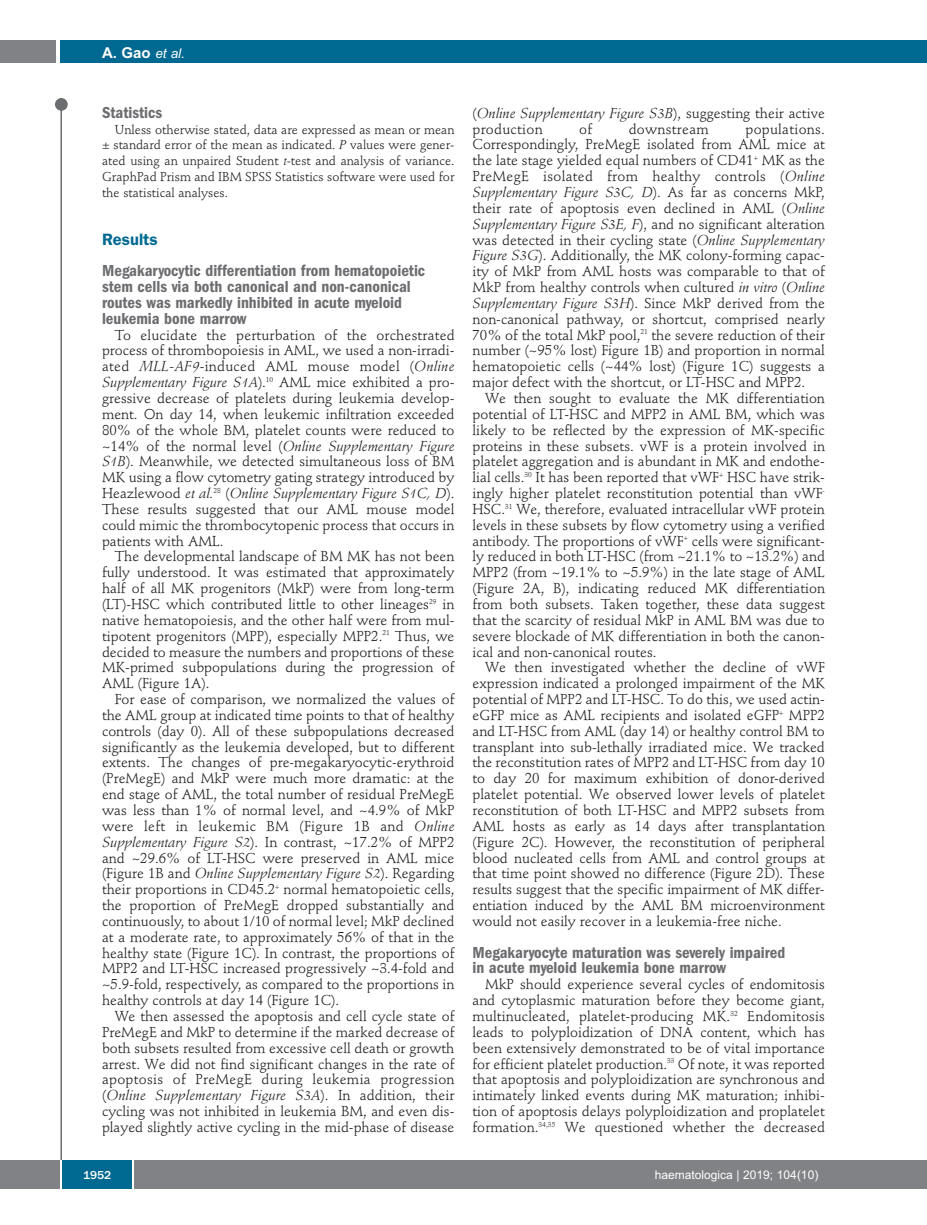
<style>
.page{position:relative;width:927px;height:1225px;background:#fff}
.page>*{position:absolute;margin:0;border:0;box-sizing:border-box;transform-origin:0 0}
.t1{font:600 condensed 16.5px/15.9px "Franklin Gothic";color:#6c6d70}
.t2{font:600 16.5px "Franklin Gothic";color:#006991}
.t3{font:700 15px "Arial";color:#fff}
.t4{font:14.25px/15.9px "Stempel Schneidler";color:#231f20;text-align:justify}
.t5{font:14.25px/15.9px "Stempel Schneidler";letter-spacing:.02em;color:#231f20}
.t6{font:12.75px/15.9px "Stempel Schneidler";color:#231f20;text-align:justify}
.t7{font:12px "Arial";color:#fff}
.t8{font:500 12px "Franklin Gothic";color:#fff}
.s1{font-weight:400;font-style:italic;font-size:13.5px}
.s2{font-style:italic}
</style>
<div class="page">
<div style="left:911px;top:40px;width:16px;height:22px;background:#006991"></div>
<div style="left:910px;top:1160px;width:17px;height:28px;background:#808285"></div>
<div style="left:55px;top:98px;width:13px;height:13px;background:#6c6d70;border-radius:50%"></div>
<hr style="left:60px;top:101px;width:2px;height:1061px;background:#6c6d70">
<div style="left:60px;top:40px;width:852px;height:22px;background:#006991"></div>
<div style="left:0;top:40px;width:56px;height:22px;background:#808285"></div>
<div style="left:0;top:1160px;width:911px;height:28px;background:#808285"></div>
<div style="left:62px;top:1160px;width:71px;height:28px;background:#006991"></div>
<hr style="left:60px;top:1160px;width:2px;height:28px;background:#fff">
<svg style="left:133px;top:1160px;width:1px;height:28px"></svg>
<p class="t3" style="left:102px;top:44px;width:84px">A. Gao <span class="s1">et al.</span></p>
<p class="t1" style="left:102px;top:106px;width:62px">Statistics</p>
<p class="t6" style="left:102px;top:122px;width:354px;text-indent:13px">Unless otherwise stated, data are expressed as mean or mean ± standard error of the mean as indicated. <span class="s2">P</span> values were gener&shy;ated using an unpaired Student <span class="s2">t</span>-test and analysis of variance.<br>GraphPad Prism and IBM SPSS Statistics software were used for the statistical analyses.</p>
<p class="t2" style="left:102px;top:233px;width:57px">Results</p>
<p class="t1" style="left:102px;top:264px;width:325px">Megakaryocytic differentiation from hematopoietic stem cells via both canonical and non-canonical routes was markedly inhibited in acute myeloid leukemia bone marrow</p>
<p class="t4" style="left:102px;top:328px;width:354px;text-indent:13px">To elucidate the perturbation of the orchestrated process of thrombopoiesis in AML, we used a non-irradi&shy;ated <span class="s2">MLL-AF9</span>-induced AML mouse model (<span class="s2">Online Supplementary Figure S1A</span>).<sup>10</sup> AML mice exhibited a pro&shy;gressive decrease of platelets during leukemia develop&shy;ment. On day 14, when leukemic infiltration exceeded 80% of the whole BM, platelet counts were reduced to ~14% of the normal level (<span class="s2">Online Supplementary Figure S1B</span>). Meanwhile, we detected simultaneous loss of BM MK using a flow cytometry gating strategy introduced by Heazlewood <span class="s2">et al.</span><sup>28</sup> (<span class="s2">Online Supplementary Figure S1C, D</span>).<br>These results suggested that our AML mouse model could mimic the thrombocytopenic process that occurs in patients with AML.</p>
<p class="t4" style="left:102px;top:550px;width:354px;text-indent:13px">The developmental landscape of BM MK has not been fully understood. It was estimated that approximately half of all MK progenitors (MkP) were from long-term (LT)-HSC which contributed little to other lineages<sup>29</sup> in native hematopoiesis, and the other half were from mul&shy;tipotent progenitors (MPP), especially MPP2.<sup>21</sup> Thus, we decided to measure the numbers and proportions of these MK-primed subpopulations during the progression of AML (Figure 1A).</p>
<p class="t4" style="left:102px;top:692px;width:354px;text-indent:13px">For ease of comparison, we normalized the values of the AML group at indicated time points to that of healthy controls (day 0). All of these subpopulations decreased significantly as the leukemia developed, but to different extents. The changes of pre-megakaryocytic-erythroid (PreMegE) and MkP were much more dramatic: at the end stage of AML, the total number of residual PreMegE was less than 1% of normal level, and ~4.9% of MkP were left in leukemic BM (Figure 1B and <span class="s2">Online Supplementary Figure S2</span>). In contrast, ~17.2% of MPP2 and ~29.6% of LT-HSC were preserved in AML mice (Figure 1B and <span class="s2">Online Supplementary Figure S2</span>). Regarding their proportions in CD45.2<sup>+</sup> normal hematopoietic cells, the proportion of PreMegE dropped substantially and continuously, to about 1/10 of normal level; MkP declined at a moderate rate, to approximately 56% of that in the healthy state (Figure 1C). In contrast, the proportions of MPP2 and LT-HSC increased progressively ~3.4-fold and ~5.9-fold, respectively, as compared to the proportions in healthy controls at day 14 (Figure 1C).</p>
<p class="t4" style="left:102px;top:1009px;width:354px;text-indent:13px">We then assessed the apoptosis and cell cycle state of PreMegE and MkP to determine if the marked decrease of both subsets resulted from excessive cell death or growth arrest. We did not find significant changes in the rate of apoptosis of PreMegE during leukemia progression (<span class="s2">Online Supplementary Figure S3A</span>). In addition, their cycling was not inhibited in leukemia BM, and even dis&shy;played slightly active cycling in the mid-phase of disease</p>
<p class="t5" style="left:472px;top:106px;width:354px">(<span class="s2">Online Supplementary Figure S3B</span>), suggesting their active production</p>
<p class="t4" style="left:472px;top:122px;width:354px;text-indent:273px">populations.<br>Correspondingly, PreMegE isolated from AML mice at the late stage yielded equal numbers of CD41<sup>+</sup> MK as the PreMegE isolated from healthy controls (<span class="s2">Online Supplementary Figure S3C, D</span>). As far as concerns MkP, their rate of apoptosis even declined in AML (<span class="s2">Online Supplementary Figure S3E, F</span>), and no significant alteration was detected in their cycling state (<span class="s2">Online Supplementary Figure S3G</span>). Additionally, the MK colony-forming capac&shy;ity of MkP from AML hosts was comparable to that of MkP from healthy controls when cultured <span class="s2">in vitro</span> (<span class="s2">Online Supplementary Figure S3H</span>). Since MkP derived from the non-canonical pathway, or shortcut, comprised nearly 70% of the total MkP pool,<sup>21</sup> the severe reduction of their number (~95% lost) Figure 1B) and proportion in normal hematopoietic cells (~44% lost) (Figure 1C) suggests a major defect with the shortcut, or LT-HSC and MPP2.</p>
<p class="t4" style="left:472px;top:391px;width:354px;text-indent:13px">We then sought to evaluate the MK differentiation potential of LT-HSC and MPP2 in AML BM, which was likely to be reflected by the expression of MK-specific proteins in these subsets. vWF is a protein involved in platelet aggregation and is abundant in MK and endothe&shy;lial cells.<sup>30</sup> It has been reported that vWF<sup>+</sup> HSC have strik&shy;ingly higher platelet reconstitution potential than vWF<sup>-</sup>HSC.<sup>31</sup> We, therefore, evaluated intracellular vWF protein levels in these subsets by flow cytometry using a verified antibody. The proportions of vWF<sup>+</sup> cells were significant&shy;ly reduced in both LT-HSC (from ~21.1% to ~13.2%) and MPP2 (from ~19.1% to ~5.9%) in the late stage of AML (Figure 2A, B), indicating reduced MK differentiation from both subsets. Taken together, these data suggest that the scarcity of residual MkP in AML BM was due to severe blockade of MK differentiation in both the canon&shy;ical and non-canonical routes.</p>
<p class="t4" style="left:472px;top:661px;width:354px;text-indent:13px">We then investigated whether the decline of vWF expression indicated a prolonged impairment of the MK potential of MPP2 and LT-HSC. To do this, we used actin&shy;eGFP mice as AML recipients and isolated eGFP<sup>+</sup> MPP2 and LT-HSC from AML (day 14) or healthy control BM to transplant into sub-lethally irradiated mice. We tracked the reconstitution rates of MPP2 and LT-HSC from day 10 to day 20 for maximum exhibition of donor-derived platelet potential. We observed lower levels of platelet reconstitution of both LT-HSC and MPP2 subsets from AML hosts as early as 14 days after transplantation (Figure 2C). However, the reconstitution of peripheral blood nucleated cells from AML and control groups at that time point showed no difference (Figure 2D). These results suggest that the specific impairment of MK differ&shy;entiation induced by the AML BM microenvironment would not easily recover in a leukemia-free niche.</p>
<p class="t1" style="left:472px;top:945px;width:314px">Megakaryocyte maturation was severely impaired in acute myeloid leukemia bone marrow</p>
<p class="t4" style="left:472px;top:978px;width:354px;text-indent:13px">MkP should experience several cycles of endomitosis and cytoplasmic maturation before they become giant, multinucleated, platelet-producing MK.<sup>32</sup> Endomitosis leads to polyploidization of DNA content, which has been extensively demonstrated to be of vital importance for efficient platelet production.<sup>33</sup> Of note, it was reported that apoptosis and polyploidization are synchronous and intimately linked events during MK maturation; inhibi&shy;tion of apoptosis delays polyploidization and proplatelet formation.<sup>34,35</sup> We questioned whether the decreased</p>
<p class="t4" style="left:579px;top:122px;width:14px">of</p>
<p class="t5" style="left:629px;top:122px;width:82px">downstream</p>
<p class="t8" style="left:83px;top:1167px;width:30px">1952</p>
<p class="t7" style="left:655px;top:1167px;width:165px">haematologica | 2019; 104(10)</p>
</div>
